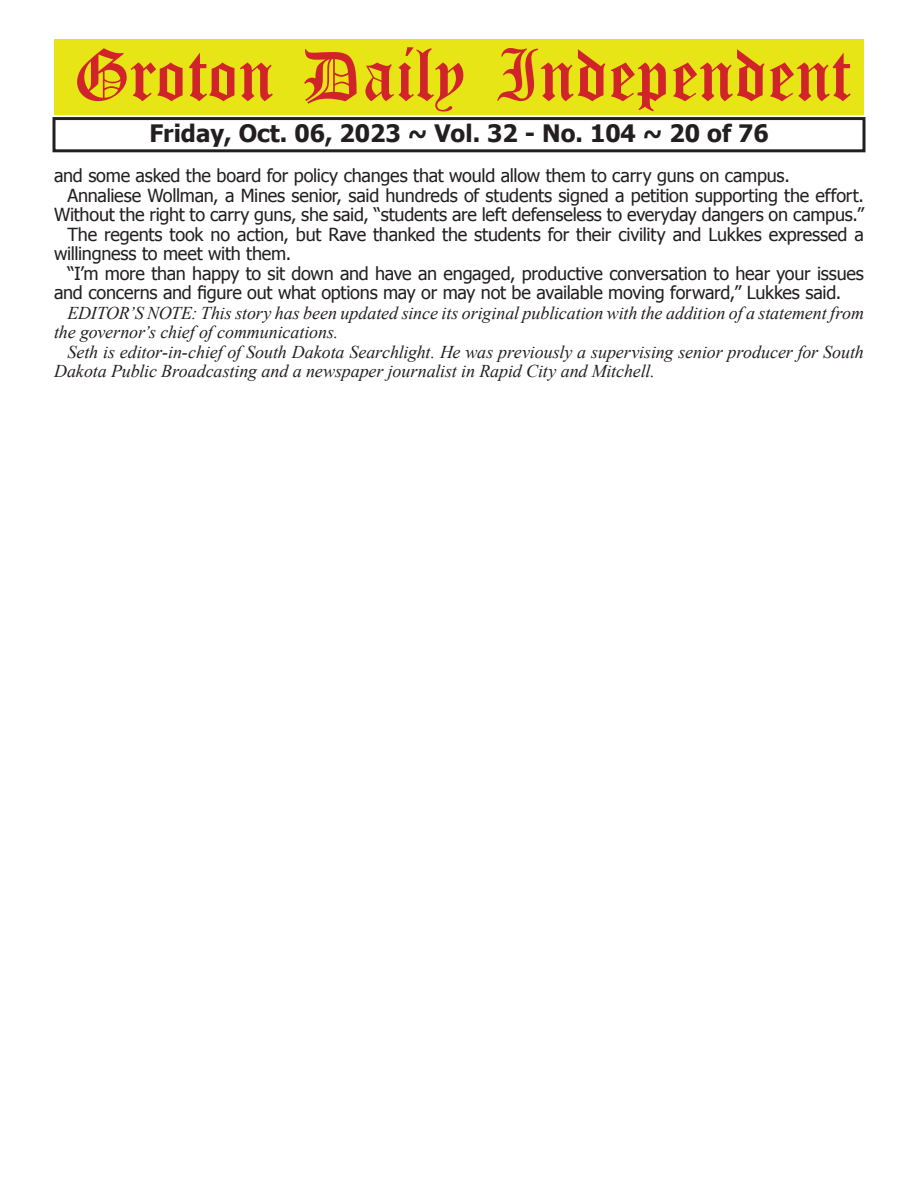
<style>
.page{position:relative;width:918px;height:1188px;background:#fff}
.page>*{position:absolute;margin:0;border:0;box-sizing:border-box;transform-origin:0 0}
.t1{font:54px "Old English Five";color:#d1232a}
.t2{font:700 24px "Tahoma";color:#231f20}
.t3{font:18px "Tahoma";letter-spacing:-.01em;color:#231f20}
.t4{font:italic 18px/19.5px "Times New Roman";letter-spacing:-.005em;color:#231f20}
</style>
<div class="page">
<div style="left:52px;top:117px;width:814px;height:35px;border:3px solid #231f20"></div>
<div style="left:54px;top:40px;width:810px;height:75px;background:#e7e515"></div>
<h1 class="t1" style="left:73px;top:50px;width:779px">Groton Daily Independent</h1>
<h2 class="t2" style="left:149px;top:116px;width:621px">Friday, Oct. 06, 2023 ~ Vol. 32 - No. 104 ~ 20 of 76</h2>
<p class="t3" style="left:54px;top:164px;width:737px">and some asked the board for policy changes that would allow them to carry guns on campus.</p>
<p class="t3" style="left:68px;top:183px;width:798px">Annaliese Wollman, a Mines senior, said hundreds of students signed a petition supporting the effort.</p>
<p class="t3" style="left:54px;top:203px;width:811px">Without the right to carry guns, she said, “students are left defenseless to everyday dangers on campus.”</p>
<p class="t3" style="left:68px;top:222px;width:798px">The regents took no action, but Rave thanked the students for their civility and Lukkes expressed a</p>
<p class="t3" style="left:54px;top:242px;width:239px">willingness to meet with them.</p>
<p class="t3" style="left:68px;top:261px;width:798px">“I’m more than happy to sit down and have an engaged, productive conversation to hear your issues</p>
<p class="t3" style="left:54px;top:281px;width:789px">and concerns and figure out what options may or may not be available moving forward,” Lukkes said.</p>
<p class="t4" style="left:54px;top:303px;width:812px;text-indent:14px">EDITOR’S NOTE: This story has been updated since its original publication with the addition of a statement from the governor’s chief of communications.</p>
<p class="t4" style="left:54px;top:341px;width:811px;text-indent:14px">Seth is editor-in-chief of South Dakota Searchlight. He was previously a supervising senior producer for South<br>Dakota Public Broadcasting and a newspaper journalist in Rapid City and Mitchell.</p>
</div>
